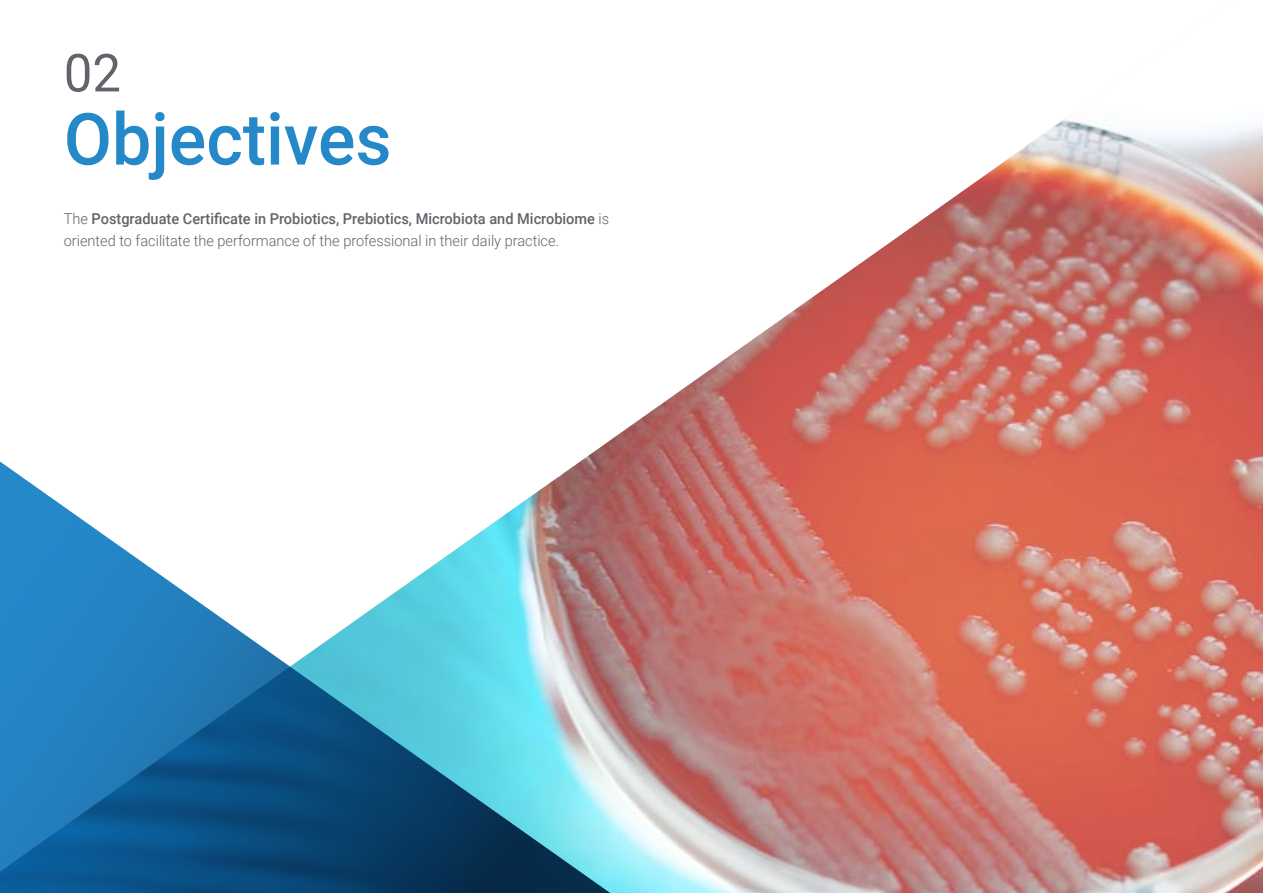
<style>
.page{position:relative;width:1263px;height:893px;background:#fff}
.page>*{position:absolute;margin:0;border:0;box-sizing:border-box;transform-origin:0 0}
.t1{font:500 72px "Roboto";color:#2488c9}
.t2{font:52.5px "Roboto";color:#61646a}
.t3{font:300 15px/22.5px "Roboto";color:#61646a}
.s1{font-weight:500}
</style>
<div class="page">
<img style="left:602px;top:118px;width:661px;height:775px">
<svg style="left:0;top:446px;width:640px;height:447px"></svg>
<h2 class="t2" style="left:64px;top:36px;width:59px">02</h2>
<h1 class="t1" style="left:64px;top:89px;width:329px">Objectives</h1>
<p class="t3" style="left:64px;top:207px;width:547px">The <span class="s1">Postgraduate Certificate in Probiotics, Prebiotics, Microbiota and Microbiome</span> is oriented to facilitate the performance of the professional in their daily practice.</p>
</div>
